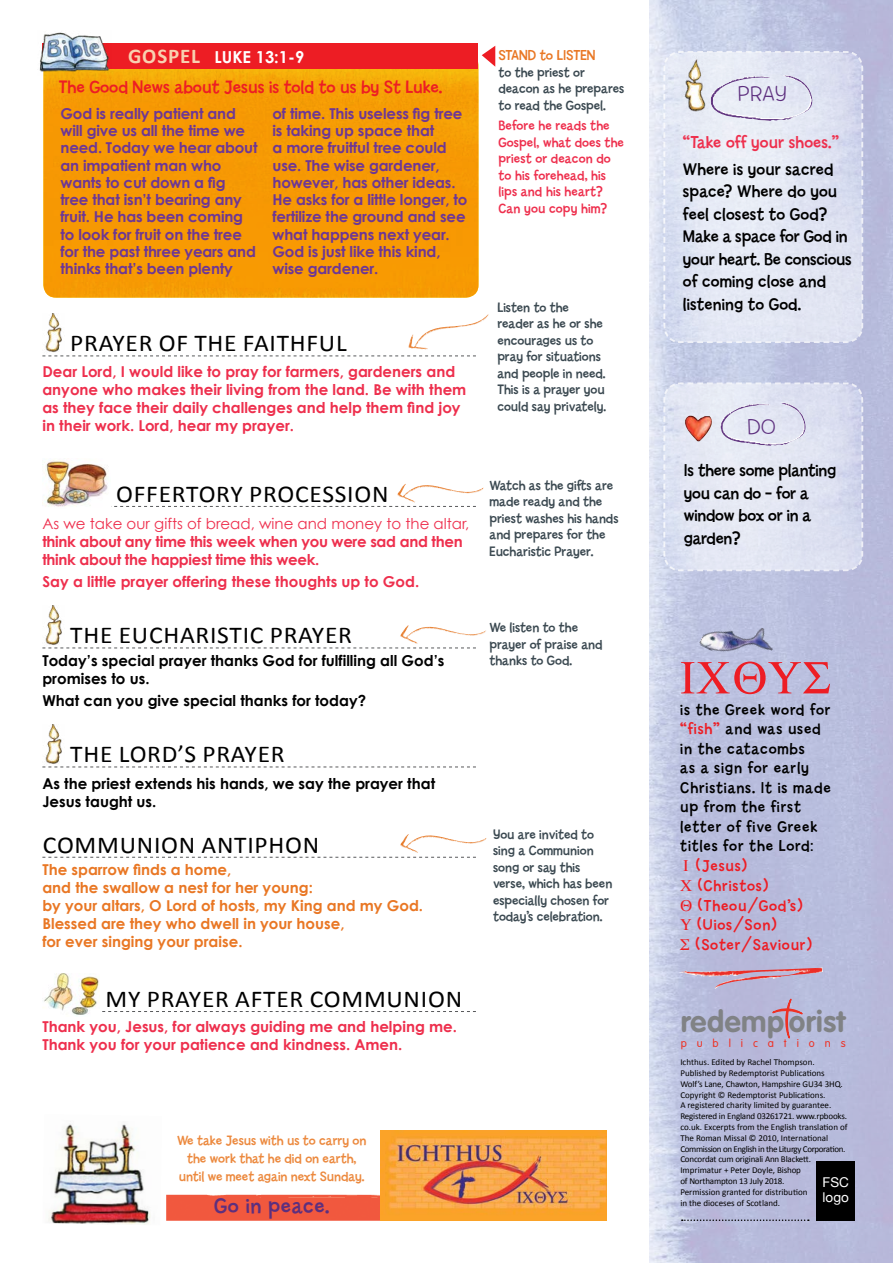
<style>
.page{position:relative;width:893px;height:1263px;background:#fff}
.page>*{position:absolute;margin:0;border:0;box-sizing:border-box;transform-origin:0 0}
.t1{font:700 29.85px "VAG Rounded";letter-spacing:.015em;color:#808285}
.t2{font:24.15px "Calibri";letter-spacing:.03em;color:#000;scale:1.05 1}
.t3{font:22.65px "Billy Std";letter-spacing:.03em;color:#5d2f7e}
.t4{font:300 22.5px "Billy Std";letter-spacing:.02em;color:#5d2f7e;scale:1.06 1}
.t5{font:18.75px "Billy Std";color:#ed1d24}
.t6{font:18px/22.5px "Billy Std";letter-spacing:.01em;color:#000}
.t7{font:18px/22.5px "Billy Std";letter-spacing:-.01em;color:#000}
.t8{font:18px "Billy Std";letter-spacing:.01em;color:#ee2f4d}
.t9{font:16.5px/19.5px "Billy Std";letter-spacing:.05em;color:#000}
.t10{font:16.5px/19.8px "Billy Std";letter-spacing:.05em;color:#ed1d24}
.t11{font:700 16.5px "Century Gothic";color:#fff}
.t12{font:700 15px/17.2px "Century Gothic";letter-spacing:-.01em;color:#6d3795}
.t13{font:700 15px/18px "Century Gothic";color:#ee2f4d}
.t14{font:700 15px/18px "Century Gothic";color:#000}
.t15{font:700 15px/18px "Century Gothic";color:#e97724}
.t16{font:700 15px/18px "Century Gothic";letter-spacing:-.02em;color:#ee2f4d}
.t17{font:15px "Century Gothic";color:#ee2f4d}
.t18{font:15px "Billy Std";color:#e97724}
.t19{font:14.25px/16.5px "Billy Std";color:#3b4951}
.t20{font:14.25px/16.5px "Billy Std";letter-spacing:.01em;color:#ee2f4d}
.t21{font:14.25px/17.9px "Billy Std";color:#ec893e;text-align:center}
.t22{font:13.5px/15px "Helvetica Neue";color:#fff}
.t23{font:300 11.1px "VAG Rounded";letter-spacing:.9em;color:#ee3124}
.t24{font:9px/10.8px "Calibri";letter-spacing:-.005em;color:#000}
.s1{font-family:"Calibri";font-size:21px;color:#f8d1b0}
.s2{color:#ed1d24}
</style>
<div class="page">
<div style="left:43px;top:53px;width:435px;height:245px;background:#f79903;border-radius:13px"></div>
<img style="left:649px;top:0;width:244px;height:1263px">
<svg style="left:662px;top:50px;width:202px;height:294px"></svg>
<svg style="left:662px;top:381px;width:202px;height:191px"></svg>
<svg style="left:681px;top:661px;width:149px;height:33px"></svg>
<img style="left:698px;top:606px;width:81px;height:69px">
<div style="left:42px;top:44px;width:436px;height:25px;background:#ed1d24"></div>
<img style="left:39px;top:32px;width:72px;height:43px">
<svg style="left:42px;top:355px;width:434px;height:1px"></svg>
<svg style="left:111px;top:506px;width:365px;height:1px"></svg>
<svg style="left:42px;top:648px;width:434px;height:1px"></svg>
<svg style="left:42px;top:767px;width:434px;height:1px"></svg>
<svg style="left:42px;top:857px;width:434px;height:1px"></svg>
<svg style="left:102px;top:1011px;width:374px;height:1px"></svg>
<img style="left:45px;top:314px;width:17px;height:39px">
<img style="left:42px;top:460px;width:66px;height:47px">
<img style="left:45px;top:606px;width:17px;height:39px">
<img style="left:45px;top:725px;width:17px;height:39px">
<img style="left:44px;top:974px;width:55px;height:41px">
<svg style="left:482px;top:46px;width:13px;height:21px"></svg>
<img style="left:682px;top:55px;width:28px;height:60px">
<img style="left:679px;top:416px;width:36px;height:25px">
<img style="left:704px;top:75px;width:114px;height:46px">
<img style="left:715px;top:403px;width:95px;height:43px">
<img style="left:678px;top:967px;width:145px;height:21px">
<img style="left:408px;top:314px;width:81px;height:36px">
<img style="left:397px;top:484px;width:87px;height:19px">
<img style="left:400px;top:834px;width:87px;height:19px">
<img style="left:400px;top:625px;width:86px;height:19px">
<img style="left:166px;top:1194px;width:248px;height:27px">
<img style="left:381px;top:1131px;width:226px;height:89px">
<img style="left:48px;top:1124px;width:103px;height:101px">
<svg style="left:771px;top:999px;width:45px;height:41px"></svg>
<div style="left:817px;top:1161px;width:38px;height:59px;background:#000"></div>
<svg style="left:682px;top:1219px;width:127px;height:2px"></svg>
<svg style="left:684px;top:860px;width:4px;height:11px"></svg>
<svg style="left:680px;top:880px;width:12px;height:11px"></svg>
<svg style="left:681px;top:899px;width:11px;height:12px"></svg>
<svg style="left:680px;top:919px;width:11px;height:11px"></svg>
<svg style="left:680px;top:939px;width:9px;height:11px"></svg>
<h3 class="t11" style="left:128px;top:46px;width:178px"><span class="s1">GOSPEL</span> LUKE 13:1-9</h3>
<h3 class="t5" style="left:59px;top:77px;width:385px">The Good News about Jesus is told to us by St Luke.</h3>
<p class="t12" style="left:60px;top:104px;width:199px">God is really patient and will give us all the time we need. Today we hear about an impatient man who wants to cut down a fig<br>tree that isn’t bearing any fruit. He has been coming to look for fruit on the tree for the past three years and thinks that’s been plenty</p>
<p class="t12" style="left:273px;top:104px;width:196px">of time. This useless fig tree is taking up space that<br>a more fruitful tree could use. The wise gardener, however, has other ideas.<br>He asks for a little longer, to fertilize the ground and see what happens next year.<br>God is just like this kind, wise gardener.</p>
<h2 class="t2" style="left:70px;top:328px;width:265px">PRAYER OF THE FAITHFUL</h2>
<h3 class="t13" style="left:42px;top:362px;width:425px">Dear Lord, I would like to pray for farmers, gardeners and anyone who makes their living from the land. Be with them as they face their daily challenges and help them find joy in their work. Lord, hear my prayer.</h3>
<h2 class="t2" style="left:116px;top:478px;width:261px">OFFERTORY PROCESSION</h2>
<h3 class="t17" style="left:42px;top:514px;width:428px">As we take our gifts of bread, wine and money to the altar,</h3>
<h3 class="t16" style="left:42px;top:532px;width:422px">think about any time this week when you were sad and then think about the happiest time this week.</h3>
<h3 class="t13" style="left:42px;top:572px;width:378px">Say a little prayer offering these thoughts up to God.</h3>
<h2 class="t2" style="left:70px;top:620px;width:270px">THE EUCHARISTIC PRAYER</h2>
<h3 class="t14" style="left:42px;top:651px;width:403px">Today’s special prayer thanks God for fulfilling all God’s promises to us.</h3>
<h3 class="t14" style="left:42px;top:691px;width:325px">What can you give special thanks for today?</h3>
<h2 class="t2" style="left:70px;top:739px;width:206px">THE LORD’S PRAYER</h2>
<h3 class="t14" style="left:42px;top:774px;width:394px">As the priest extends his hands, we say the prayer that<br>Jesus taught us.</h3>
<h2 class="t2" style="left:43px;top:829px;width:265px">COMMUNION ANTIPHON</h2>
<h3 class="t15" style="left:42px;top:860px;width:382px">The sparrow finds a home,<br>and the swallow a nest for her young:<br>by your altars, O Lord of hosts, my King and my God.<br>Blessed are they who dwell in your house,<br>for ever singing your praise.</h3>
<h2 class="t2" style="left:105px;top:983px;width:341px">MY PRAYER AFTER COMMUNION</h2>
<h3 class="t13" style="left:42px;top:1017px;width:416px">Thank you, Jesus, for always guiding me and helping me.<br>Thank you for your patience and kindness. Amen.</h3>
<h3 class="t18" style="left:498px;top:47px;width:99px">STAND to LISTEN</h3>
<h3 class="t19" style="left:498px;top:64px;width:127px">to the priest or deacon as he prepares to read the Gospel.</h3>
<h3 class="t20" style="left:498px;top:118px;width:127px">Before he reads the<br>Gospel, what does the priest or deacon do to his forehead, his lips and his heart?<br>Can you copy him?</h3>
<h3 class="t19" style="left:497px;top:299px;width:110px">Listen to the reader as he or she encourages us to pray for situations and people in need.<br>This is a prayer you could say privately.</h3>
<h3 class="t19" style="left:489px;top:477px;width:131px">Watch as the gifts are made ready and the priest washes his hands and prepares for the<br>Eucharistic Prayer.</h3>
<h3 class="t19" style="left:489px;top:620px;width:115px">We listen to the prayer of praise and thanks to God.</h3>
<h3 class="t19" style="left:493px;top:826px;width:121px">You are invited to sing a Communion song or say this verse, which has been especially chosen for today’s celebration.</h3>
<h3 class="t21" style="left:177px;top:1132px;width:191px">We take Jesus with us to carry on the work that he did on earth, until we meet again next Sunday.</h3>
<h3 class="t3" style="left:214px;top:1193px;width:117px">Go in peace.</h3>
<h3 class="t4" style="left:738px;top:82px;width:47px">PRAY</h3>
<h3 class="t8" style="left:683px;top:132px;width:158px">“Take off your shoes.”</h3>
<h3 class="t6" style="left:683px;top:158px;width:170px">Where is your sacred space? Where do you feel closest to God?<br>Make a space for God in your heart. Be conscious of coming close and listening to God.</h3>
<h3 class="t4" style="left:747px;top:414px;width:28px">DO</h3>
<h3 class="t7" style="left:684px;top:460px;width:154px">Is there some planting you can do – for a window box or in a garden?</h3>
<h3 class="t9" style="left:680px;top:700px;width:152px">is the Greek word for <span class="s2">“fish”</span> and was used in the catacombs<br>as a sign for early<br>Christians. It is made up from the first letter of five Greek titles for the Lord:</h3>
<h3 class="t10" style="left:695px;top:856px;width:118px">(Jesus) (Christos) (Theou/God’s) (Uios/Son) (Soter/Saviour)</h3>
<h1 class="t1" style="left:681px;top:1004px;width:166px">redemp orist</h1>
<p class="t23" style="left:681px;top:1036px;width:166px">publications</p>
<p class="t24" style="left:680px;top:1057px;width:169px">Ichthus. Edited by Rachel Thompson.<br>Published by Redemptorist Publications Wolf’s Lane, Chawton, Hampshire GU34 3HQ.<br>Copyright © Redemptorist Publications.<br>A registered charity limited by guarantee.<br>Registered in England 03261721. www.rpbooks. co.uk. Excerpts from the English translation of The Roman Missal © 2010, International Commission on English in the Liturgy Corporation.<br>Concordat cum originali Ann Blackett.<br>Imprimatur + Peter Doyle, Bishop<br>of Northampton 13 July 2018.<br>Permission granted for distribution<br>in the dioceses of Scotland.</p>
<h3 class="t22" style="left:823px;top:1175px;width:28px">FSC logo</h3>
</div>
